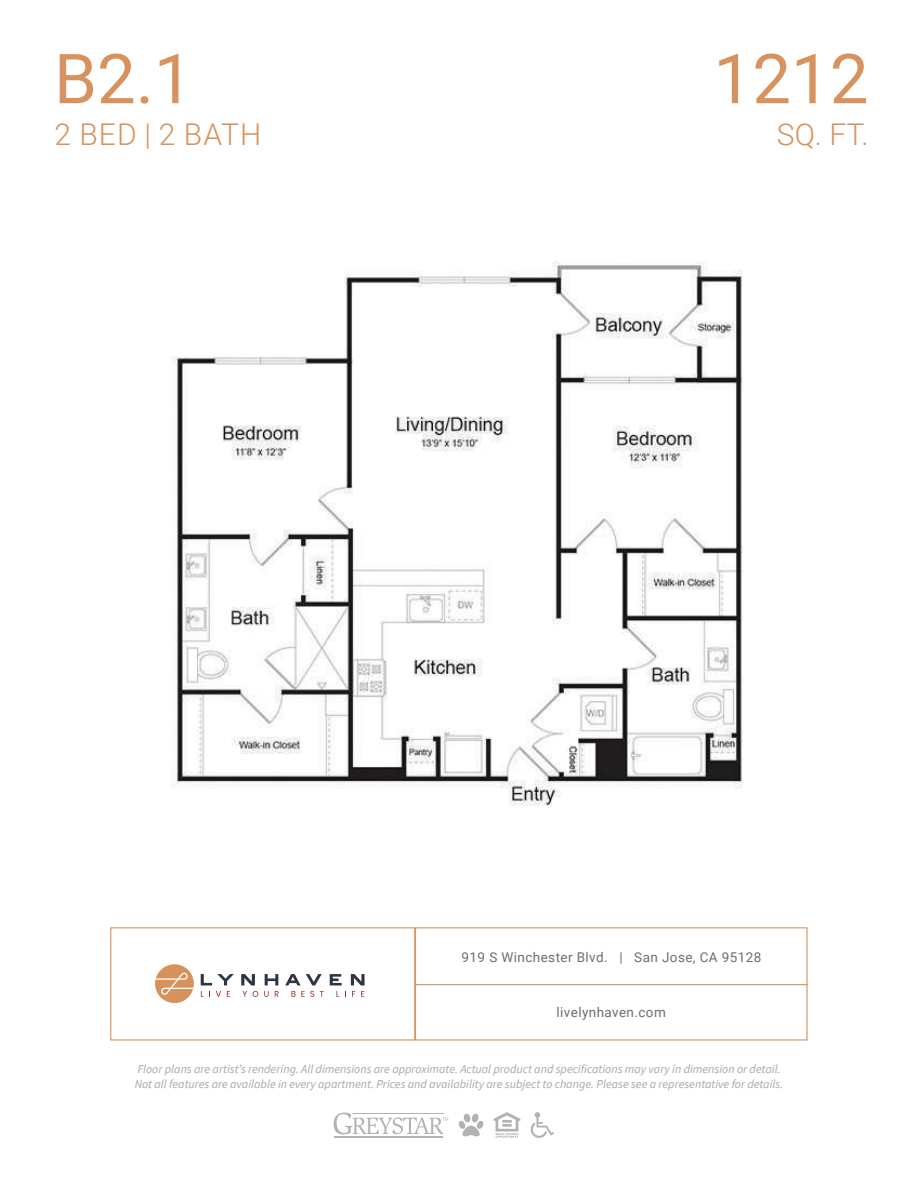
<style>
.page{position:relative;width:918px;height:1188px;background:#fff}
.page>*{position:absolute;margin:0;border:0;box-sizing:border-box;transform-origin:0 0}
.t1{font:69px "Roboto";color:#d7925d}
.t2{font:300 30px "Roboto";letter-spacing:.035em;color:#d7925d}
.t3{font:13.5px "Roboto";letter-spacing:.03em;color:#6c6d70}
.t4{font:italic 12px/14.4px "Source Sans Pro";color:#a5a7aa}
</style>
<div class="page">
<div style="left:110px;top:927px;width:305px;height:114px;border:1px solid #d7925d"></div>
<div style="left:415px;top:927px;width:393px;height:114px;border:1px solid #d7925d"></div>
<hr style="left:415px;top:928px;width:1px;height:112px;background:#d7925d">
<hr style="left:415px;top:984px;width:393px;height:1px;background:#d7925d">
<div style="left:155px;top:964px;width:39px;height:39px;background:#d6925d;border-radius:50%"></div>
<svg style="left:155px;top:973px;width:39px;height:22px"></svg>
<svg style="left:201px;top:974px;width:33px;height:11px"></svg>
<svg style="left:241px;top:974px;width:14px;height:11px"></svg>
<svg style="left:265px;top:974px;width:13px;height:11px"></svg>
<svg style="left:285px;top:974px;width:37px;height:11px"></svg>
<svg style="left:330px;top:974px;width:12px;height:11px"></svg>
<svg style="left:351px;top:974px;width:14px;height:11px"></svg>
<svg style="left:201px;top:991px;width:9px;height:6px"></svg>
<svg style="left:216px;top:991px;width:5px;height:6px"></svg>
<svg style="left:227px;top:991px;width:3px;height:6px"></svg>
<svg style="left:243px;top:991px;width:4px;height:6px"></svg>
<svg style="left:253px;top:991px;width:5px;height:6px"></svg>
<svg style="left:264px;top:991px;width:5px;height:6px"></svg>
<svg style="left:275px;top:991px;width:4px;height:6px"></svg>
<svg style="left:292px;top:991px;width:22px;height:6px"></svg>
<svg style="left:320px;top:991px;width:4px;height:6px"></svg>
<svg style="left:352px;top:991px;width:3px;height:6px"></svg>
<svg style="left:361px;top:991px;width:3px;height:6px"></svg>
<svg style="left:494px;top:1112px;width:26px;height:26px"></svg>
<svg style="left:531px;top:1112px;width:23px;height:26px"></svg>
<hr style="left:334px;top:1136px;width:109px;height:2px;background:#b2b2b2">
<svg style="left:334px;top:1113px;width:114px;height:21px"></svg>
<svg style="left:459px;top:1114px;width:24px;height:22px"></svg>
<img style="left:172px;top:261px;width:571px;height:545px">
<h1 class="t1" style="left:54px;top:30px;width:140px">B2.1</h1>
<h2 class="t2" style="left:55px;top:114px;width:208px">2 BED | 2 BATH</h2>
<h1 class="t1" style="left:714px;top:30px;width:157px">1212</h1>
<h2 class="t2" style="left:777px;top:114px;width:93px">SQ. FT.</h2>
<p class="t3" style="left:462px;top:948px;width:301px">919 S Winchester Blvd. | San Jose, CA 95128</p>
<p class="t3" style="left:557px;top:1002px;width:111px">livelynhaven.com</p>
<p class="t4" style="left:135px;top:1062px;width:650px">Floor plans are artist’s rendering. All dimensions are approximate. Actual product and specifications may vary in dimension or detail.<br>Not all features are available in every apartment. Prices and availability are subject to change. Please see a representative for details.</p>
</div>
